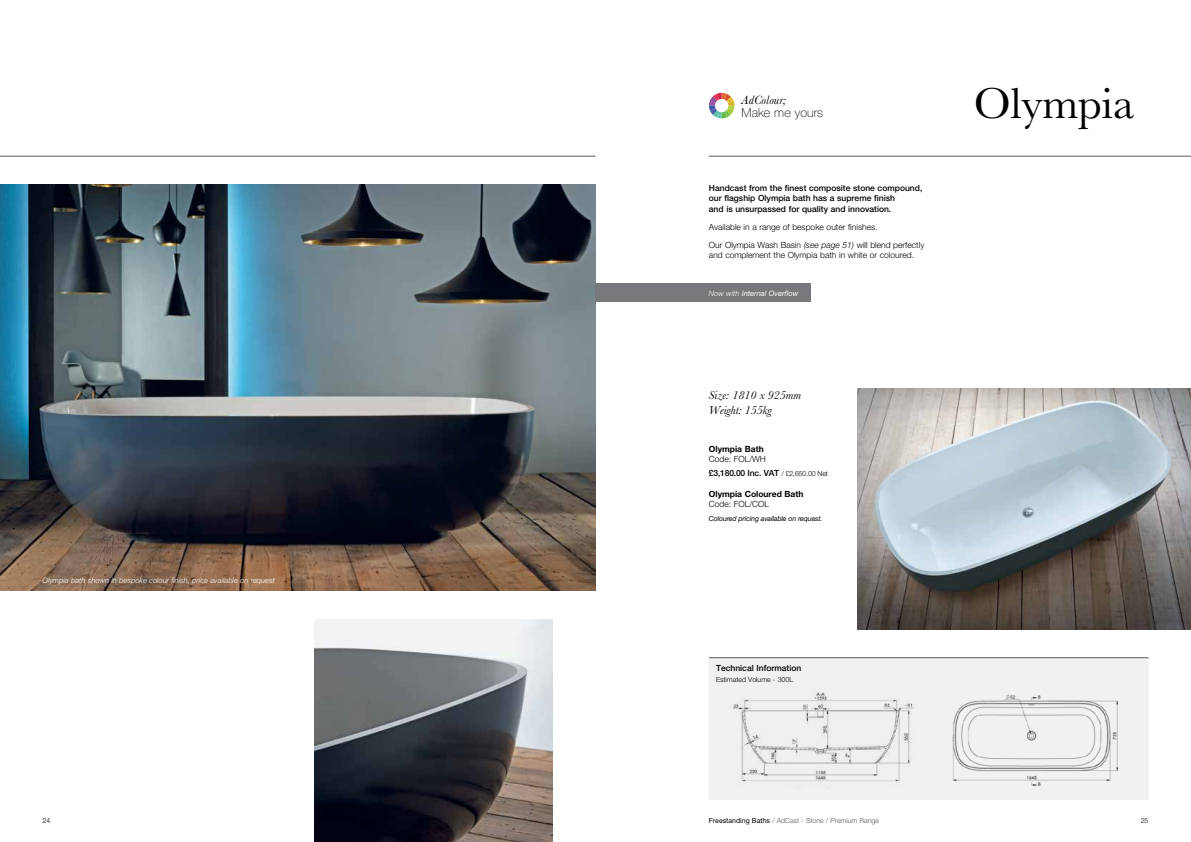
<style>
.page{position:relative;width:1191px;height:842px;background:#fff}
.page>*{position:absolute;margin:0;border:0;box-sizing:border-box;transform-origin:0 0}
.t1{font:45px "Baskerville";color:#000}
.t2{font:100 12.5px "Helvetica Neue";letter-spacing:.005em;color:#000}
.t3{font:italic 12.5px "Baskerville";letter-spacing:.005em;color:#000}
.t4{font:italic 12px/15px "Baskerville";color:#000}
.t5{font:300 8.5px/18px "Helvetica Neue";color:#000}
.t6{font:500 8.5px/10.5px "Helvetica Neue";color:#000}
.t7{font:500 8.5px/13.5px "Helvetica Neue";letter-spacing:-.02em;color:#000}
.t8{font:700 8.5px "Helvetica Neue";color:#000}
.t9{font:italic 300 7.5px "Helvetica Neue";color:#fff}
.t10{font:italic 7.5px "Helvetica Neue";color:#fff}
.t11{font:300 7px "Helvetica Neue";color:#58595b}
.t12{font:italic 7px "Helvetica Neue";letter-spacing:-.02em;color:#000}
.t13{font:300 7px "Helvetica Neue";color:#000}
.s1{font-style:italic}
.s2{font-weight:300}
.s3{font-weight:300;font-size:7px}
.s4{font-weight:400;color:#000}
</style>
<div class="page">
<div style="left:709px;top:658px;width:439px;height:141px;background:#f1f1f2"></div>
<hr style="left:709px;top:657px;width:439px;height:1px;background:#58595b">
<img style="left:0;top:184px;width:595px;height:407px">
<img style="left:857px;top:388px;width:334px;height:241px">
<img style="left:314px;top:619px;width:239px;height:223px">
<hr style="left:709px;top:156px;width:482px;height:1px;background:#58595b">
<hr style="left:0;top:156px;width:595px;height:1px;background:#58595b">
<svg style="left:709px;top:93px;width:25px;height:25px"></svg>
<img style="left:732px;top:692px;width:182px;height:92px">
<img style="left:952px;top:694px;width:167px;height:91px">
<div style="left:595px;top:284px;width:216px;height:18px;background:#77787b"></div>
<p class="t9" style="left:43px;top:576px;width:234px">Olympia bath shown in bespoke colour finish, price available on request</p>
<h2 class="t3" style="left:741px;top:92px;width:46px">AdColour;</h2>
<h2 class="t2" style="left:741px;top:106px;width:83px">Make me yours</h2>
<p class="t6" style="left:709px;top:183px;width:215px">Handcast from the finest composite stone compound, our flagship Olympia bath has a supreme finish<br>and is unsurpassed for quality and innovation.</p>
<p class="t5" style="left:709px;top:218px;width:217px">Available in a range of bespoke outer finishes.<br>Our Olympia Wash Basin <span class="s1">(see page 51)</span> will blend perfectly</p>
<p class="t5" style="left:709px;top:246px;width:207px">and complement the Olympia bath in white or coloured.</p>
<p class="t10" style="left:709px;top:289px;width:91px"><span class="s2">Now with</span> Internal Overflow</p>
<h3 class="t4" style="left:709px;top:388px;width:94px">Size: 1810 x 925mm<br>Weight: 155kg</h3>
<p class="t8" style="left:709px;top:443px;width:56px">Olympia Bath</p>
<p class="t7" style="left:709px;top:452px;width:121px"><span class="s2">Code: FOL/WH<br></span>£3,180.00 Inc. VAT <span class="s3">/ £2,650.00 Net</span></p>
<p class="t8" style="left:709px;top:488px;width:96px">Olympia Coloured Bath</p>
<p class="t5" style="left:709px;top:495px;width:62px">Code: FOL/COL</p>
<p class="t12" style="left:709px;top:514px;width:115px">Coloured pricing available on request.</p>
<h1 class="t1" style="left:974px;top:75px;width:162px">Olympia</h1>
<p class="t6" style="left:716px;top:663px;width:87px">Technical Information</p>
<p class="t13" style="left:716px;top:675px;width:79px">Estimated Volume - 300L</p>
<p class="t13" style="left:43px;top:817px;width:9px">24</p>
<p class="t11" style="left:709px;top:817px;width:172px"><span class="s4">Freestanding Baths</span> / AdCast - Stone / Premium Range</p>
<p class="t13" style="left:1140px;top:817px;width:9px">25</p>
</div>
